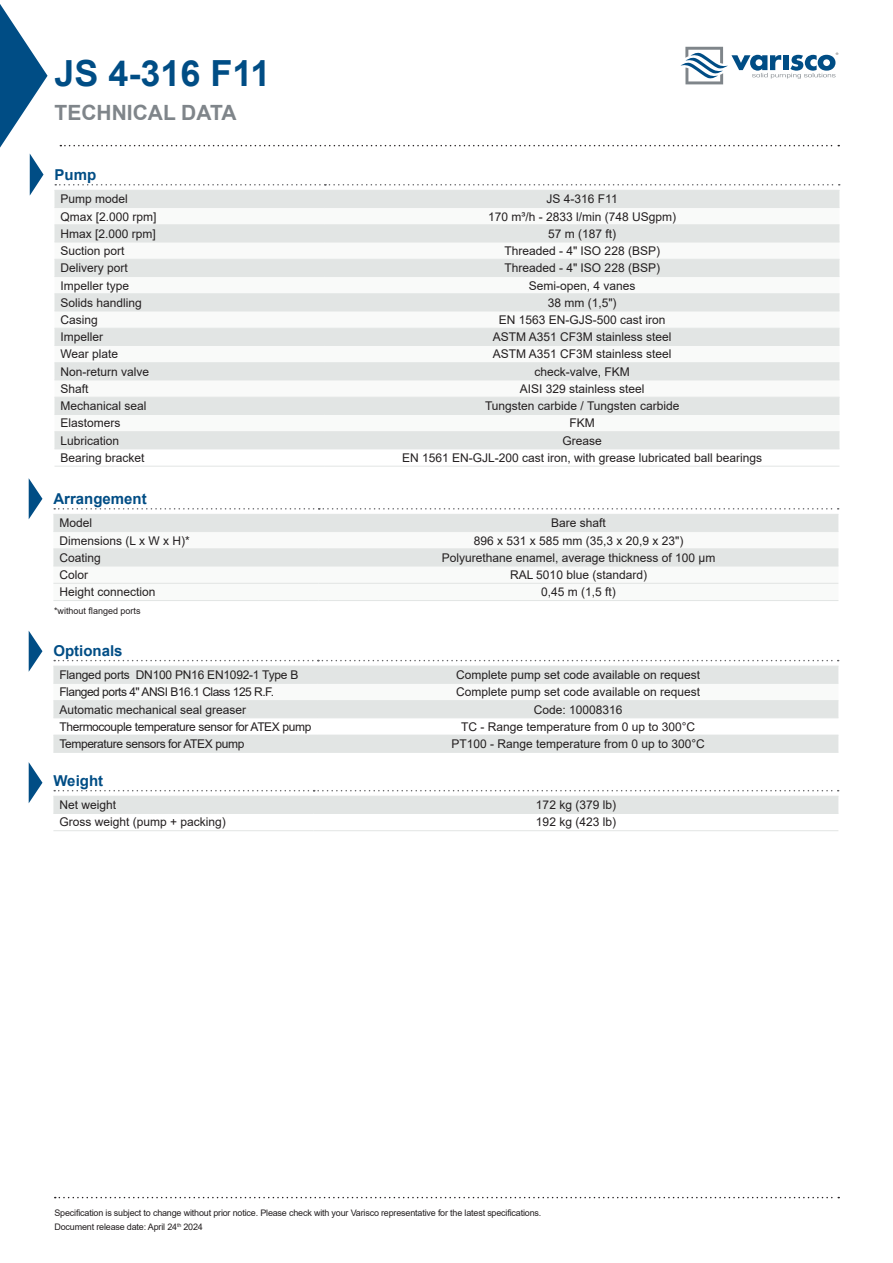
<style>
.page{position:relative;width:893px;height:1263px;background:#fff}
.page>*{position:absolute;margin:0;border:0;box-sizing:border-box;transform-origin:0 0}
.t1{font:700 36px "Arial";color:#004d85}
.t2{font:700 21px "Arial";color:#7f858a}
.t3{font:700 15px "Arial";color:#004d85}
.t4{font:12px "Arial";color:#231f20}
.t5{font:12px "Arial";letter-spacing:-.03em;color:#231f20}
.t6{font:12px "Arial";letter-spacing:-.04em;color:#231f20}
.t7{font:12px "Arial";letter-spacing:-.02em;color:#231f20}
.t8{font:9px "Arial";letter-spacing:-.02em;color:#231f20}
.t9{font:9px "Arial";color:#231f20}
</style>
<div class="page">
<div style="left:55px;top:191px;width:784px;height:258px;background:#e2e5e4"></div>
<svg style="left:55px;top:208px;width:784px;height:223px"></svg>
<hr style="left:55px;top:190px;width:270px;height:1px;background:#e2e5e4">
<hr style="left:325px;top:190px;width:514px;height:1px;background:#e2e5e4">
<hr style="left:55px;top:207px;width:270px;height:1px;background:#e2e5e4">
<hr style="left:325px;top:207px;width:514px;height:1px;background:#e2e5e4">
<hr style="left:55px;top:225px;width:270px;height:1px;background:#e2e5e4">
<hr style="left:325px;top:225px;width:514px;height:1px;background:#e2e5e4">
<hr style="left:55px;top:242px;width:270px;height:1px;background:#e2e5e4">
<hr style="left:55px;top:276px;width:270px;height:1px;background:#e2e5e4">
<hr style="left:325px;top:242px;width:514px;height:1px;background:#e2e5e4">
<hr style="left:325px;top:276px;width:514px;height:1px;background:#e2e5e4">
<hr style="left:55px;top:259px;width:270px;height:1px;background:#e2e5e4">
<hr style="left:325px;top:259px;width:514px;height:1px;background:#e2e5e4">
<hr style="left:55px;top:293px;width:270px;height:1px;background:#e2e5e4">
<hr style="left:325px;top:293px;width:514px;height:1px;background:#e2e5e4">
<hr style="left:55px;top:311px;width:270px;height:1px;background:#e2e5e4">
<hr style="left:325px;top:311px;width:514px;height:1px;background:#e2e5e4">
<hr style="left:55px;top:328px;width:270px;height:1px;background:#e2e5e4">
<hr style="left:325px;top:328px;width:514px;height:1px;background:#e2e5e4">
<hr style="left:55px;top:345px;width:270px;height:1px;background:#e2e5e4">
<hr style="left:325px;top:345px;width:514px;height:1px;background:#e2e5e4">
<hr style="left:55px;top:362px;width:270px;height:1px;background:#e2e5e4">
<hr style="left:325px;top:362px;width:514px;height:1px;background:#e2e5e4">
<hr style="left:55px;top:380px;width:270px;height:1px;background:#e2e5e4">
<hr style="left:325px;top:380px;width:514px;height:1px;background:#e2e5e4">
<hr style="left:55px;top:397px;width:270px;height:1px;background:#e2e5e4">
<hr style="left:325px;top:397px;width:514px;height:1px;background:#e2e5e4">
<hr style="left:55px;top:414px;width:270px;height:1px;background:#e2e5e4">
<hr style="left:325px;top:414px;width:514px;height:1px;background:#e2e5e4">
<hr style="left:55px;top:431px;width:270px;height:1px;background:#e2e5e4">
<hr style="left:325px;top:431px;width:514px;height:1px;background:#e2e5e4">
<hr style="left:55px;top:449px;width:270px;height:1px;background:#e2e5e4">
<hr style="left:55px;top:466px;width:270px;height:1px;background:#e2e5e4">
<hr style="left:325px;top:449px;width:514px;height:1px;background:#e2e5e4">
<hr style="left:325px;top:466px;width:514px;height:1px;background:#e2e5e4">
<svg style="left:55px;top:184px;width:785px;height:1px"></svg>
<svg style="left:54px;top:582px;width:784px;height:1px"></svg>
<hr style="left:53px;top:566px;width:266px;height:1px;background:#e2e5e4">
<hr style="left:53px;top:583px;width:266px;height:1px;background:#e2e5e4">
<hr style="left:319px;top:566px;width:519px;height:1px;background:#e2e5e4">
<hr style="left:319px;top:583px;width:519px;height:1px;background:#e2e5e4">
<hr style="left:53px;top:600px;width:266px;height:1px;background:#e2e5e4">
<hr style="left:319px;top:600px;width:519px;height:1px;background:#e2e5e4">
<svg style="left:53px;top:508px;width:786px;height:58px"></svg>
<svg style="left:53px;top:667px;width:785px;height:85px;fill:#e2e5e4"></svg>
<svg style="left:53px;top:684px;width:785px;height:16px"></svg>
<hr style="left:53px;top:666px;width:265px;height:1px;background:#e2e5e4">
<hr style="left:318px;top:666px;width:520px;height:1px;background:#e2e5e4">
<hr style="left:53px;top:683px;width:265px;height:1px;background:#e2e5e4">
<hr style="left:318px;top:683px;width:520px;height:1px;background:#e2e5e4">
<hr style="left:53px;top:700px;width:265px;height:1px;background:#e2e5e4">
<hr style="left:318px;top:700px;width:520px;height:1px;background:#e2e5e4">
<hr style="left:53px;top:718px;width:265px;height:1px;background:#e2e5e4">
<hr style="left:53px;top:735px;width:265px;height:1px;background:#e2e5e4">
<hr style="left:53px;top:752px;width:265px;height:1px;background:#e2e5e4">
<hr style="left:318px;top:718px;width:520px;height:1px;background:#e2e5e4">
<hr style="left:318px;top:735px;width:520px;height:1px;background:#e2e5e4">
<hr style="left:318px;top:752px;width:520px;height:1px;background:#e2e5e4">
<svg style="left:54px;top:660px;width:785px;height:1px"></svg>
<hr style="left:53px;top:813px;width:261px;height:1px;background:#e2e5e4">
<hr style="left:53px;top:830px;width:261px;height:1px;background:#e2e5e4">
<hr style="left:314px;top:813px;width:524px;height:1px;background:#e2e5e4">
<hr style="left:314px;top:830px;width:524px;height:1px;background:#e2e5e4">
<svg style="left:53px;top:790px;width:786px;height:23px"></svg>
<svg style="left:29px;top:479px;width:13px;height:40px"></svg>
<svg style="left:29px;top:631px;width:13px;height:40px"></svg>
<svg style="left:29px;top:762px;width:13px;height:41px"></svg>
<svg style="left:60px;top:145px;width:779px;height:1px"></svg>
<svg style="left:0;top:4px;width:48px;height:192px"></svg>
<svg style="left:55px;top:1197px;width:784px;height:1px"></svg>
<svg style="left:680px;top:47px;width:158px;height:37px"></svg>
<p class="t1" style="left:55px;top:48px;width:218px">JS 4-316 F11</p>
<p class="t2" style="left:55px;top:98px;width:183px">TECHNICAL DATA</p>
<p class="t3" style="left:55px;top:164px;width:43px">Pump</p>
<p class="t4" style="left:61px;top:191px;width:69px">Pump model</p>
<p class="t4" style="left:547px;top:191px;width:73px">JS 4-316 F11</p>
<p class="t4" style="left:61px;top:208px;width:98px">Qmax [2.000 rpm]</p>
<p class="t4" style="left:488px;top:208px;width:190px">170 m³/h - 2833 l/min (748 USgpm)</p>
<p class="t4" style="left:61px;top:225px;width:97px">Hmax [2.000 rpm]</p>
<p class="t4" style="left:548px;top:225px;width:70px">57 m (187 ft)</p>
<p class="t4" style="left:61px;top:243px;width:66px">Suction port</p>
<p class="t4" style="left:504px;top:243px;width:157px">Threaded - 4" ISO 228 (BSP)</p>
<p class="t4" style="left:61px;top:260px;width:69px">Delivery port</p>
<p class="t4" style="left:504px;top:260px;width:157px">Threaded - 4" ISO 228 (BSP)</p>
<p class="t4" style="left:61px;top:277px;width:70px">Impeller type</p>
<p class="t4" style="left:529px;top:277px;width:108px">Semi-open, 4 vanes</p>
<p class="t4" style="left:61px;top:294px;width:83px">Solids handling</p>
<p class="t4" style="left:548px;top:294px;width:70px">38 mm (1,5")</p>
<p class="t4" style="left:61px;top:311px;width:39px">Casing</p>
<p class="t4" style="left:499px;top:311px;width:168px">EN 1563 EN-GJS-500 cast iron</p>
<p class="t4" style="left:61px;top:329px;width:44px">Impeller</p>
<p class="t4" style="left:493px;top:329px;width:180px">ASTM A351 CF3M stainless steel</p>
<p class="t4" style="left:61px;top:346px;width:59px">Wear plate</p>
<p class="t4" style="left:493px;top:346px;width:180px">ASTM A351 CF3M stainless steel</p>
<p class="t4" style="left:61px;top:363px;width:90px">Non-return valve</p>
<p class="t4" style="left:534px;top:363px;width:97px">check-valve, FKM</p>
<p class="t4" style="left:61px;top:380px;width:30px">Shaft</p>
<p class="t4" style="left:520px;top:380px;width:126px">AISI 329 stainless steel</p>
<p class="t4" style="left:61px;top:398px;width:88px">Mechanical seal</p>
<p class="t4" style="left:485px;top:398px;width:196px">Tungsten carbide / Tungsten carbide</p>
<p class="t4" style="left:61px;top:415px;width:62px">Elastomers</p>
<p class="t4" style="left:569px;top:415px;width:27px">FKM</p>
<p class="t4" style="left:61px;top:432px;width:60px">Lubrication</p>
<p class="t4" style="left:562px;top:432px;width:41px">Grease</p>
<p class="t4" style="left:61px;top:449px;width:86px">Bearing bracket</p>
<p class="t4" style="left:402px;top:449px;width:362px">EN 1561 EN-GJL-200 cast iron, with grease lubricated ball bearings</p>
<p class="t3" style="left:53px;top:488px;width:95px">Arrangement</p>
<p class="t4" style="left:59px;top:515px;width:34px">Model</p>
<p class="t4" style="left:551px;top:515px;width:56px">Bare shaft</p>
<p class="t4" style="left:59px;top:532px;width:132px">Dimensions (L x W x H)*</p>
<p class="t4" style="left:474px;top:532px;width:211px">896 x 531 x 585 mm (35,3 x 20,9 x 23")</p>
<p class="t4" style="left:59px;top:549px;width:43px">Coating</p>
<p class="t4" style="left:442px;top:549px;width:275px">Polyurethane enamel, average thickness of 100 μm</p>
<p class="t4" style="left:59px;top:567px;width:30px">Color</p>
<p class="t4" style="left:510px;top:567px;width:138px">RAL 5010 blue (standard)</p>
<p class="t4" style="left:59px;top:584px;width:98px">Height connection</p>
<p class="t4" style="left:541px;top:584px;width:76px">0,45 m (1,5 ft)</p>
<p class="t9" style="left:54px;top:605px;width:88px">*without flanged ports</p>
<p class="t3" style="left:53px;top:640px;width:71px">Optionals</p>
<p class="t7" style="left:59px;top:667px;width:240px">Flanged ports DN100 PN16 EN1092-1 Type B</p>
<p class="t4" style="left:456px;top:667px;width:246px">Complete pump set code available on request</p>
<p class="t6" style="left:59px;top:684px;width:216px">Flanged ports 4" ANSI B16.1 Class 125 R.F.</p>
<p class="t4" style="left:456px;top:684px;width:246px">Complete pump set code available on request</p>
<p class="t4" style="left:59px;top:701px;width:188px">Automatic mechanical seal greaser</p>
<p class="t4" style="left:534px;top:701px;width:90px">Code: 10008316</p>
<p class="t5" style="left:59px;top:718px;width:254px">Thermocouple temperature sensor for ATEX pump</p>
<p class="t4" style="left:461px;top:718px;width:236px">TC - Range temperature from 0 up to 300°C</p>
<p class="t5" style="left:59px;top:736px;width:186px">Temperature sensors for ATEX pump</p>
<p class="t4" style="left:451px;top:736px;width:255px">PT100 - Range temperature from 0 up to 300°C</p>
<p class="t3" style="left:53px;top:770px;width:51px">Weight</p>
<p class="t4" style="left:59px;top:797px;width:58px">Net weight</p>
<p class="t4" style="left:536px;top:797px;width:82px">172 kg (379 lb)</p>
<p class="t4" style="left:59px;top:814px;width:168px">Gross weight (pump + packing)</p>
<p class="t4" style="left:536px;top:814px;width:82px">192 kg (423 lb)</p>
<p class="t8" style="left:55px;top:1207px;width:488px">Specification is subject to change without prior notice. Please check with your Varisco representative for the latest specifications.</p>
<p class="t8" style="left:55px;top:1220px;width:150px">Document release date: April 24<sup>th</sup> 2024</p>
</div>
